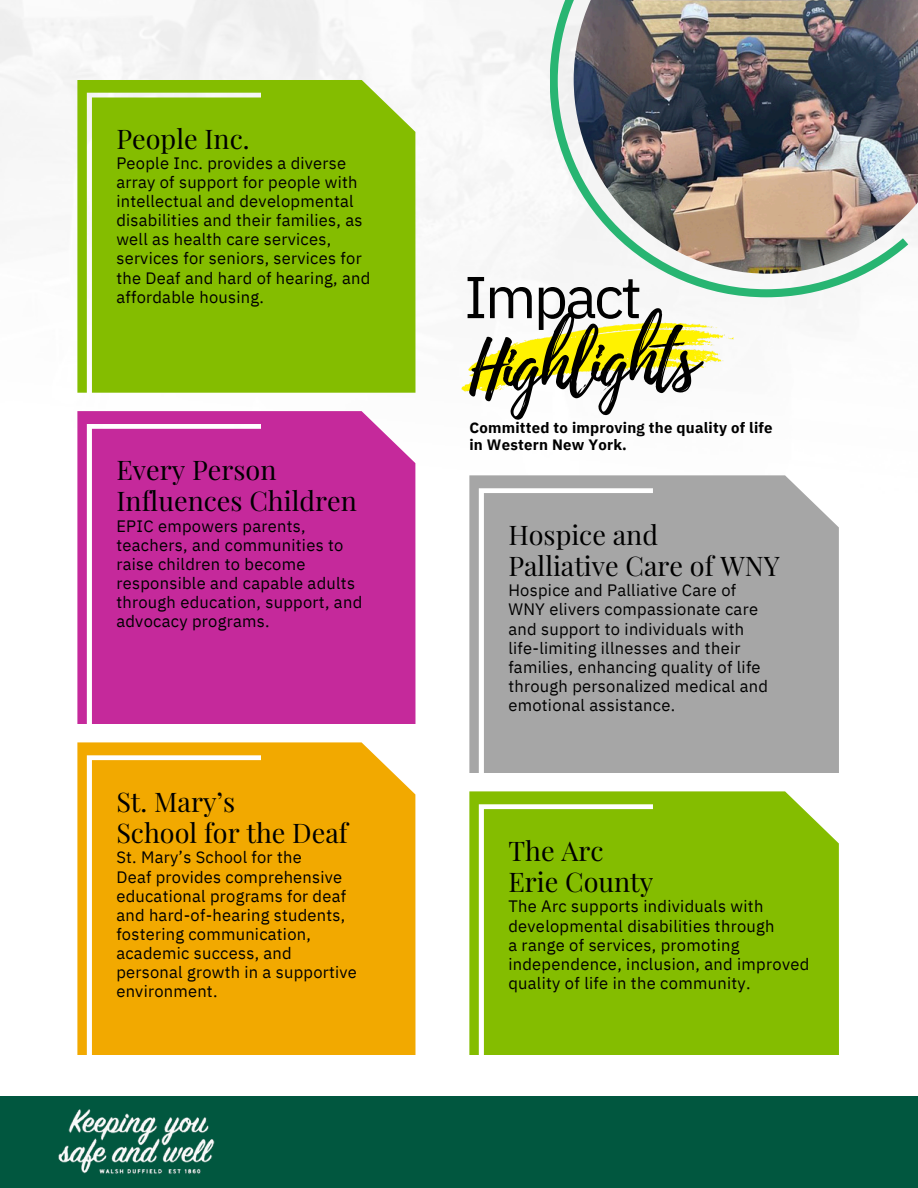
<style>
.page{position:relative;width:918px;height:1188px;background:#fff}
.page>*{position:absolute;margin:0;border:0;box-sizing:border-box;transform-origin:0 0}
.t1{font:71.55px "Playlist Script";color:#000}
.t2{font:58.95px "IBM Plex Sans";letter-spacing:-.045em;color:#000}
.t3{font:27px/31.5px "Playfair Display";color:#000}
.t4{font:16.5px/19.2px "IBM Plex Sans";letter-spacing:.015em;color:#000}
.t5{font:700 15px/16.8px "IBM Plex Sans";letter-spacing:.015em;color:#000}
</style>
<div class="page">
<img style="left:455px;top:316px;width:285px;height:87px">
<img style="left:908px;top:0;width:10px;height:274px">
<svg style="left:77px;top:80px;width:338px;height:313px;background:#89bf0b"></svg>
<img style="left:550px;top:0;width:358px;height:297px">
<svg style="left:77px;top:411px;width:338px;height:313px;background:#c7329f"></svg>
<svg style="left:77px;top:742px;width:338px;height:313px;background:#f2ad0c"></svg>
<div style="left:469px;top:475px;width:370px;height:298px;background:#a6a6a6"></div>
<div style="left:469px;top:791px;width:370px;height:264px;background:#84bd00"></div>
<div style="left:0;top:1096px;width:918px;height:92px;background:#01573f"></div>
<img style="left:58px;top:1109px;width:157px;height:65px">
<h1 class="t3" style="left:116px;top:122px;width:135px">People Inc.</h1>
<h3 class="t4" style="left:116px;top:153px;width:256px">People Inc. provides a diverse array of support for people with intellectual and developmental disabilities and their families, as well as health care services, services for seniors, services for the Deaf and hard of hearing, and affordable housing.</h3>
<p class="t3" style="left:116px;top:453px;width:242px">Every Person<br>Influences Children</p>
<p class="t4" style="left:116px;top:516px;width:247px">EPIC empowers parents, teachers, and communities to raise children to become responsible and capable adults through education, support, and advocacy programs.</p>
<p class="t2" style="left:464px;top:258px;width:179px">Impact</p>
<h2 class="t1" style="left:465px;top:318px;width:232px;rotate:-3deg">Highlights</h2>
<p class="t5" style="left:469px;top:419px;width:305px">Committed to improving the quality of life in Western New York.</p>
<p class="t3" style="left:508px;top:518px;width:273px">Hospice and<br>Palliative Care of WNY</p>
<p class="t4" style="left:508px;top:581px;width:261px">Hospice and Palliative Care of<br>WNY elivers compassionate care and support to individuals with life-limiting illnesses and their families, enhancing quality of life through personalized medical and emotional assistance.</p>
<p class="t3" style="left:116px;top:785px;width:233px">St. Mary’s<br>School for the Deaf</p>
<p class="t4" style="left:116px;top:848px;width:242px">St. Mary’s School for the<br>Deaf provides comprehensive educational programs for deaf and hard-of-hearing students, fostering communication, academic success, and personal growth in a supportive environment.</p>
<p class="t3" style="left:508px;top:834px;width:147px">The Arc<br>Erie County</p>
<p class="t4" style="left:508px;top:897px;width:302px">The Arc supports individuals with developmental disabilities through<br>a range of services, promoting independence, inclusion, and improved quality of life in the community.</p>
</div>
